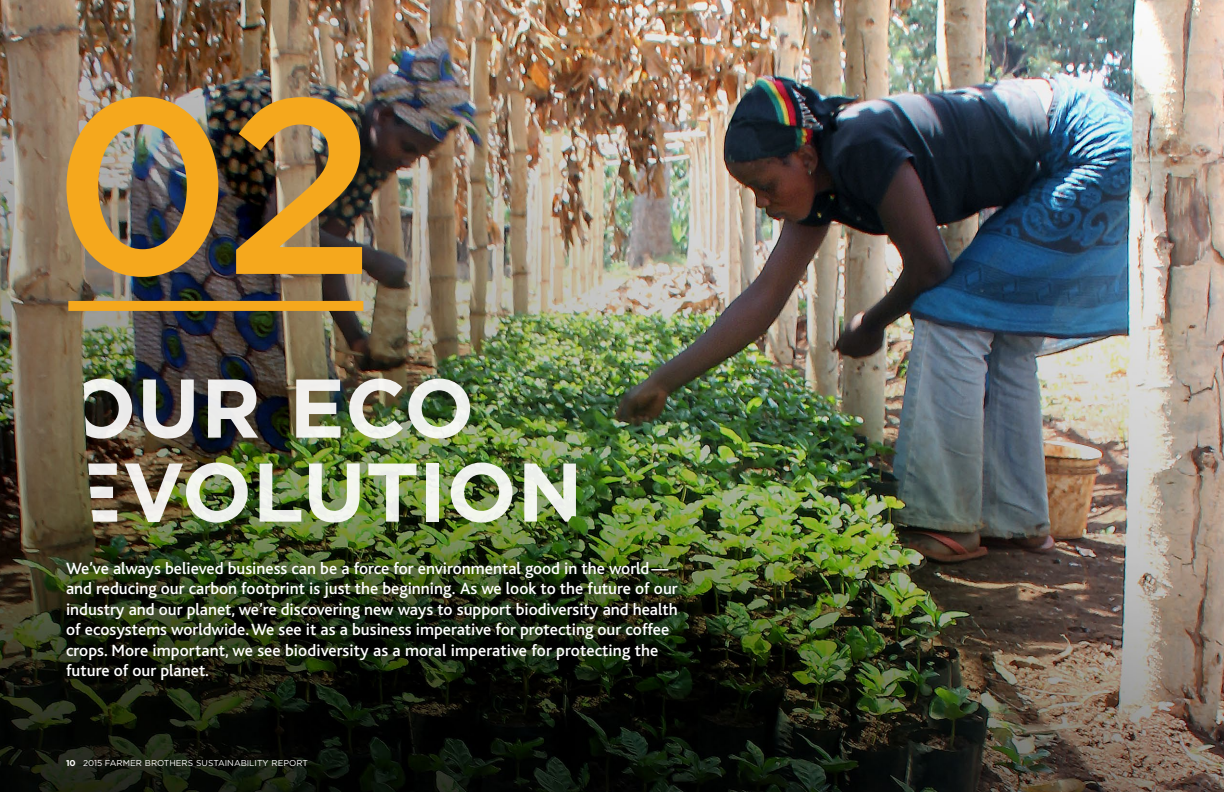
<style>
.page{position:relative;width:1224px;height:792px;background:#fff}
.page>*{position:absolute;margin:0;border:0;box-sizing:border-box;transform-origin:0 0}
.t1{font:500 249px "Gotham";color:#f5a81d}
.t2{font:700 83px/84px "Gotham";color:#fff}
.t3{font:500 17px/20.4px "Bliss";color:#fff}
.t4{font:8.5px "Gotham";color:#fff}
.s1{font-weight:700}
</style>
<div class="page">
<img style="left:0;top:0;width:1224px;height:792px">
<div style="left:54px;top:550px;width:636px;height:142px;background:#000;opacity:.75"></div>
<img style="left:31px;top:332px;width:63px;height:213px">
<div style="left:68px;top:301px;width:295px;height:10px;background:#f5a81d"></div>
<img style="left:567px;top:516px;width:22px;height:21px">
<h1 class="t1" style="left:52px;top:44px;width:326px">02</h1>
<h2 class="t2" style="left:66px;top:364px;width:518px">OUR ECO<br>EVOLUTION</h2>
<p class="t3" style="left:66px;top:559px;width:613px">We’ve always believed business can be a force for environmental good in the world— and reducing our carbon footprint is just the beginning. As we look to the future of our industry and our planet, we’re discovering new ways to support biodiversity and health of ecosystems worldwide. We see it as a business imperative for protecting our coffee crops. More important, we see biodiversity as a moral imperative for protecting the future of our planet.</p>
<p class="t4" style="left:66px;top:759px;width:243px"><span class="s1">10</span> 2015 FARMER BROTHERS SUSTAINABILITY REPORT</p>
</div>
